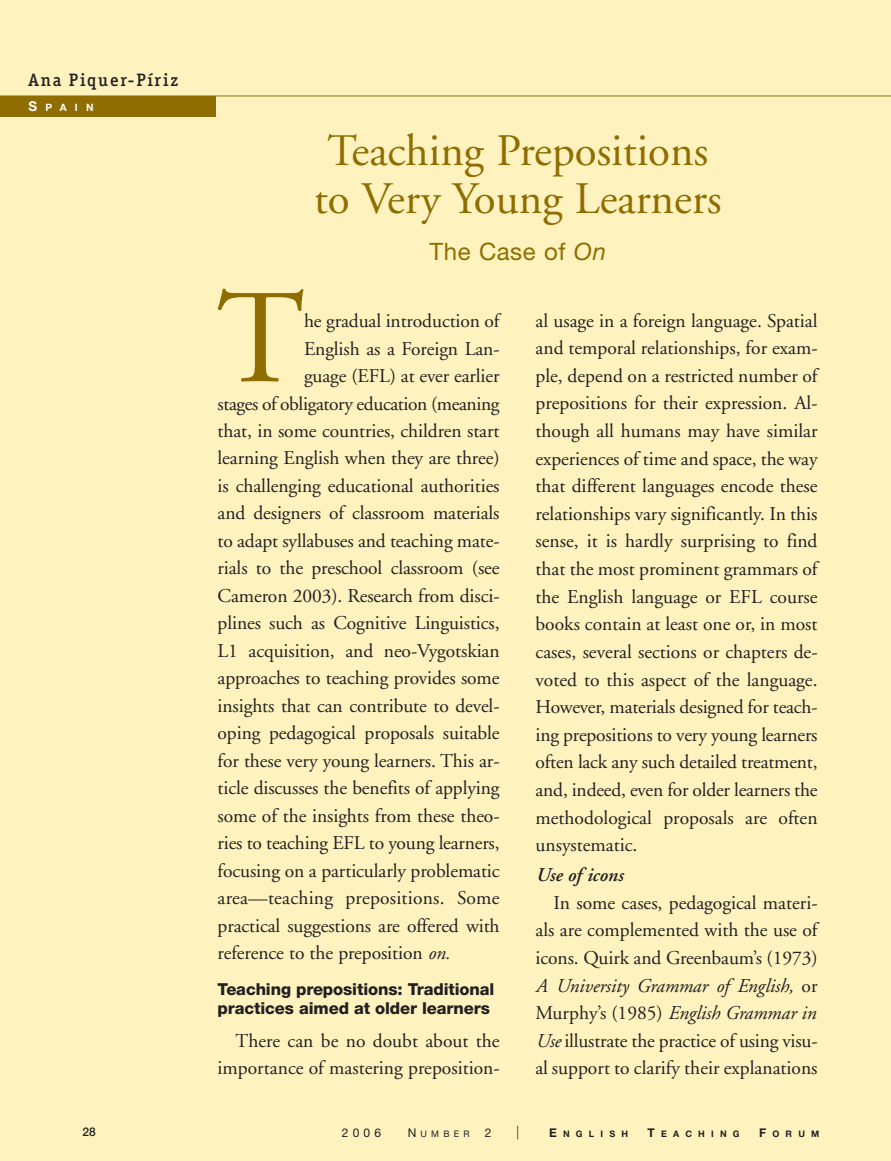
<style>
.page{position:relative;width:891px;height:1161px;background:#fef3be}
.page>*{position:absolute;margin:0;border:0;box-sizing:border-box;transform-origin:0 0}
.t1{font:133.5px "Adobe Garamond";color:#906d00}
.t2{font:45px/48px "Adobe Garamond";color:#906d00}
.t3{font:24px "Helvetica Neue";letter-spacing:.02em;color:#906d00}
.t4{font:19.5px/27.6px "Adobe Garamond";letter-spacing:-.005em;color:#231f20;text-align:justify}
.t5{font:italic 600 19.5px "Adobe Garamond";letter-spacing:-.005em;color:#231f20}
.t6{font:500 18px "Officina Ser ITC";letter-spacing:.1em;color:#231f20}
.t7{font:100 18px "Helvetica Neue";color:#231f20}
.t8{font:800 16.5px/18.5px "Helvetica Neue";letter-spacing:-.005em;color:#231f20}
.t9{font:12px "Helvetica Neue";color:#231f20}
.t10{font:500 12px "Helvetica Neue";color:#231f20}
.t11{font:700 10.2px "Helvetica Neue";color:#fff}
.t12{font:700 9px "Helvetica Neue";letter-spacing:.69em;color:#231f20}
.t13{font:9px "Helvetica Neue";letter-spacing:.465em;color:#231f20}
.s1{font-size:13.5px}
.s2{font-style:italic}
.s3{font-size:12px}
</style>
<div class="page">
<p class="t6" style="left:29px;top:74px;width:151px">Ana Piquer-Píriz</p>
<p class="t11" style="left:28px;top:104px;width:67px"><span class="s1">S</span>PAIN</p>
<p class="t10" style="left:82px;top:1128px;width:15px">28</p>
<h2 class="t2" style="left:314px;top:131px;width:409px">Teaching Prepositions to Very Young Learners</h2>
<p class="t3" style="left:430px;top:242px;width:178px">The Case of <span class="s2">On</span></p>
<h1 class="t1" style="left:217px;top:285px;width:90px">T</h1>
<p class="t4" style="left:304px;top:309px;width:197px">he gradual introduction of</p>
<p class="t4" style="left:304px;top:336px;width:197px">English as a Foreign Lan-</p>
<p class="t4" style="left:304px;top:364px;width:197px">guage (EFL) at ever earlier</p>
<p class="t4" style="left:218px;top:391px;width:284px">stages of obligatory education (meaning</p>
<p class="t4" style="left:218px;top:419px;width:284px">that, in some countries, children start</p>
<p class="t4" style="left:218px;top:446px;width:284px">learning English when they are three)</p>
<p class="t4" style="left:218px;top:474px;width:284px">is challenging educational authorities</p>
<p class="t4" style="left:218px;top:501px;width:284px">and designers of classroom materials</p>
<p class="t4" style="left:218px;top:529px;width:284px">to adapt syllabuses and teaching mate-</p>
<p class="t4" style="left:218px;top:556px;width:284px">rials to the preschool classroom (see</p>
<p class="t4" style="left:218px;top:584px;width:284px">Cameron 2003). Research from disci-</p>
<p class="t4" style="left:218px;top:611px;width:284px">plines such as Cognitive Linguistics,</p>
<p class="t4" style="left:218px;top:639px;width:284px">L1 acquisition, and neo-Vygotskian</p>
<p class="t4" style="left:218px;top:666px;width:284px">approaches to teaching provides some</p>
<p class="t4" style="left:218px;top:694px;width:284px">insights that can contribute to devel-</p>
<p class="t4" style="left:218px;top:721px;width:284px">oping pedagogical proposals suitable</p>
<p class="t4" style="left:218px;top:748px;width:284px">for these very young learners. This ar-</p>
<p class="t4" style="left:218px;top:776px;width:284px">ticle discusses the benefits of applying</p>
<p class="t4" style="left:218px;top:803px;width:284px">some of the insights from these theo-</p>
<p class="t4" style="left:218px;top:831px;width:284px">ries to teaching EFL to young learners,</p>
<p class="t4" style="left:218px;top:858px;width:284px">focusing on a particularly problematic</p>
<p class="t4" style="left:218px;top:886px;width:284px">area—teaching prepositions. Some</p>
<p class="t4" style="left:218px;top:913px;width:284px">practical suggestions are offered with</p>
<p class="t4" style="left:218px;top:941px;width:234px">reference to the preposition <span class="s2">on.</span></p>
<p class="t8" style="left:218px;top:981px;width:278px">Teaching prepositions: Traditional practices aimed at older learners</p>
<p class="t4" style="left:218px;top:1029px;width:284px;text-align:right">There can be no doubt about the importance of mastering preposition-</p>
<p class="t4" style="left:536px;top:308px;width:284px">al usage in a foreign language. Spatial and temporal relationships, for exam&shy;ple, depend on a restricted number of prepositions for their expression. Al&shy;though all humans may have similar experiences of time and space, the way that different languages encode these relationships vary significantly. In this sense, it is hardly surprising to find that the most prominent grammars of the English language or EFL course books contain at least one or, in most cases, several sections or chapters de&shy;voted to this aspect of the language.<br>However, materials designed for teach&shy;ing prepositions to very young learners often lack any such detailed treatment, and, indeed, even for older learners the methodological proposals are often unsystematic.</p>
<p class="t5" style="left:536px;top:867px;width:89px">Use of icons</p>
<p class="t4" style="left:536px;top:891px;width:284px;text-indent:18px">In some cases, pedagogical materi&shy;als are complemented with the use of icons. Quirk and Greenbaum’s (1973)<br><span class="s2">A University Grammar of English,</span> or Murphy’s (1985) <span class="s2">English Grammar in Use</span> illustrate the practice of using visu&shy;al support to clarify their explanations</p>
<p class="t9" style="left:342px;top:1128px;width:41px">2006</p>
<p class="t13" style="left:408px;top:1130px;width:63px"><span class="s3">N</span>UMBER</p>
<p class="t9" style="left:485px;top:1128px;width:8px">2</p>
<p class="t7" style="left:516px;top:1126px;width:5px">|</p>
<p class="t12" style="left:549px;top:1130px;width:80px"><span class="s3">E</span>NGLISH</p>
<p class="t12" style="left:647px;top:1130px;width:94px"><span class="s3">T</span>EACHING</p>
<p class="t12" style="left:759px;top:1130px;width:62px"><span class="s3">F</span>ORUM</p>
</div>
